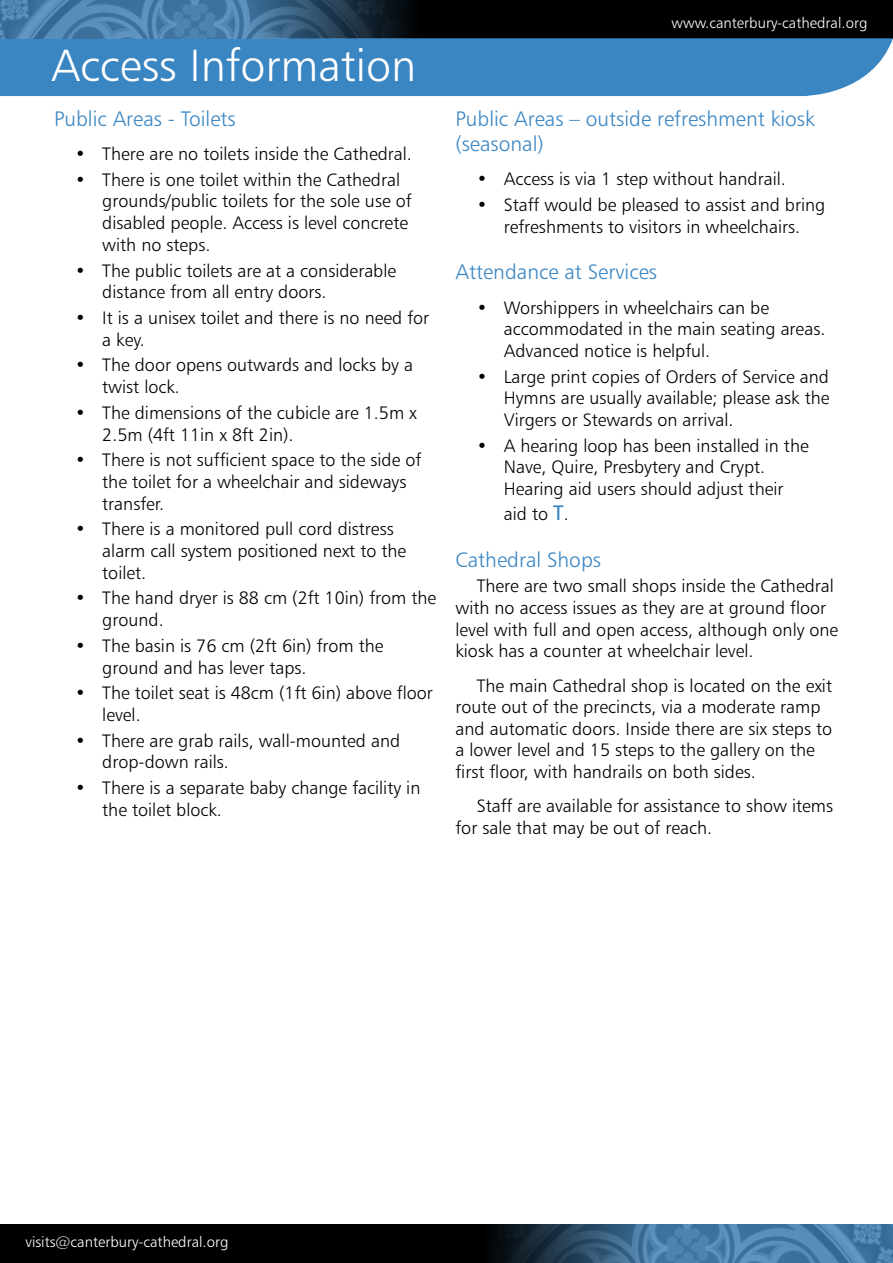
<style>
.page{position:relative;width:893px;height:1263px;background:#fff}
.page>*{position:absolute;margin:0;border:0;box-sizing:border-box;transform-origin:0 0}
.t1{font:45px "Humanist 777 BT Light B";color:#fff}
.t2{font:21px/25.2px "Humanist 777 BT Light B";color:#3a86c3}
.t3{font:18px/21.6px "Humanist 777 BT Light B";color:#000}
.t4{font:15px "Humanist 777 BT Light B";color:#fff}
.s1{font-family:"Humanist 777 BT Roman B";font-size:21px;color:#3a86c3}
</style>
<div class="page">
<div style="left:0;top:1225px;width:893px;height:38px;background:#000"></div>
<div style="left:0;top:0;width:893px;height:38px;background:#000"></div>
<svg style="left:493px;top:1225px;width:400px;height:38px;background:#3c688b"></svg>
<div style="left:0;top:38px;width:893px;height:58px;background:#3a86c3"></div>
<svg style="left:0;top:0;width:448px;height:39px;background:#386081"></svg>
<h1 class="t1" style="left:51px;top:37px;width:367px">Access Information</h1>
<p class="t2" style="left:54px;top:105px;width:183px">Public Areas - Toilets</p>
<p class="t3" style="left:75px;top:143px;width:338px">• There are no toilets inside the Cathedral.</p>
<p class="t3" style="left:102px;top:169px;width:311px;text-indent:-27px">• There is one toilet within the Cathedral grounds/public toilets for the sole use of disabled people. Access is level concrete with no steps.</p>
<p class="t3" style="left:102px;top:259px;width:295px;text-indent:-27px">• The public toilets are at a considerable distance from all entry doors.</p>
<p class="t3" style="left:102px;top:307px;width:328px;text-indent:-27px">• It is a unisex toilet and there is no need for a key.</p>
<p class="t3" style="left:102px;top:354px;width:312px;text-indent:-27px">• The door opens outwards and locks by a twist lock.</p>
<p class="t3" style="left:102px;top:402px;width:316px;text-indent:-27px">• The dimensions of the cubicle are 1.5m x<br>2.5m (4ft 11in x 8ft 2in).</p>
<p class="t3" style="left:102px;top:449px;width:321px;text-indent:-27px">• There is not sufficient space to the side of the toilet for a wheelchair and sideways transfer.</p>
<p class="t3" style="left:102px;top:518px;width:306px;text-indent:-27px">• There is a monitored pull cord distress alarm call system positioned next to the toilet.</p>
<p class="t3" style="left:102px;top:587px;width:335px;text-indent:-27px">• The hand dryer is 88 cm (2ft 10in) from the ground.</p>
<p class="t3" style="left:102px;top:635px;width:283px;text-indent:-27px">• The basin is 76 cm (2ft 6in) from the ground and has lever taps.</p>
<p class="t3" style="left:102px;top:682px;width:332px;text-indent:-27px">• The toilet seat is 48cm (1ft 6in) above floor level.</p>
<p class="t3" style="left:102px;top:729px;width:300px;text-indent:-27px">• There are grab rails, wall-mounted and drop-down rails.</p>
<p class="t3" style="left:102px;top:777px;width:320px;text-indent:-27px">• There is a separate baby change facility in the toilet block.</p>
<p class="t4" style="left:672px;top:14px;width:197px">www.canterbury-cathedral.org</p>
<p class="t2" style="left:455px;top:105px;width:361px">Public Areas – outside refreshment kiosk (seasonal)</p>
<p class="t3" style="left:477px;top:168px;width:311px">• Access is via 1 step without handrail.</p>
<p class="t3" style="left:477px;top:194px;width:350px;text-align:center">• Staff would be pleased to assist and bring refreshments to visitors in wheelchairs.</p>
<p class="t2" style="left:455px;top:259px;width:203px">Attendance at Services</p>
<p class="t3" style="left:504px;top:296px;width:323px;text-indent:-27px">• Worshippers in wheelchairs can be accommodated in the main seating areas.<br>Advanced notice is helpful.</p>
<p class="t3" style="left:504px;top:365px;width:327px;text-align:justify;text-indent:-27px">• Large print copies of Orders of Service and Hymns are usually available; please ask the Virgers or Stewards on arrival.</p>
<p class="t3" style="left:504px;top:434px;width:306px;text-indent:-27px">• A hearing loop has been installed in the<br>Nave, Quire, Presbytery and Crypt.<br>Hearing aid users should adjust their</p>
<p class="t3" style="left:504px;top:503px;width:67px">aid to <span class="s1">T</span>.</p>
<p class="t2" style="left:455px;top:546px;width:147px">Cathedral Shops</p>
<p class="t3" style="left:455px;top:575px;width:384px;text-indent:21px">There are two small shops inside the Cathedral with no access issues as they are at ground floor level with full and open access, although only one kiosk has a counter at wheelchair level.</p>
<p class="t3" style="left:455px;top:674px;width:378px;text-indent:21px">The main Cathedral shop is located on the exit route out of the precincts, via a moderate ramp and automatic doors. Inside there are six steps to a lower level and 15 steps to the gallery on the first floor, with handrails on both sides.</p>
<p class="t3" style="left:455px;top:795px;width:379px;text-indent:21px">Staff are available for assistance to show items for sale that may be out of reach.</p>
<p class="t4" style="left:26px;top:1232px;width:205px">visits@canterbury-cathedral.org</p>
</div>
